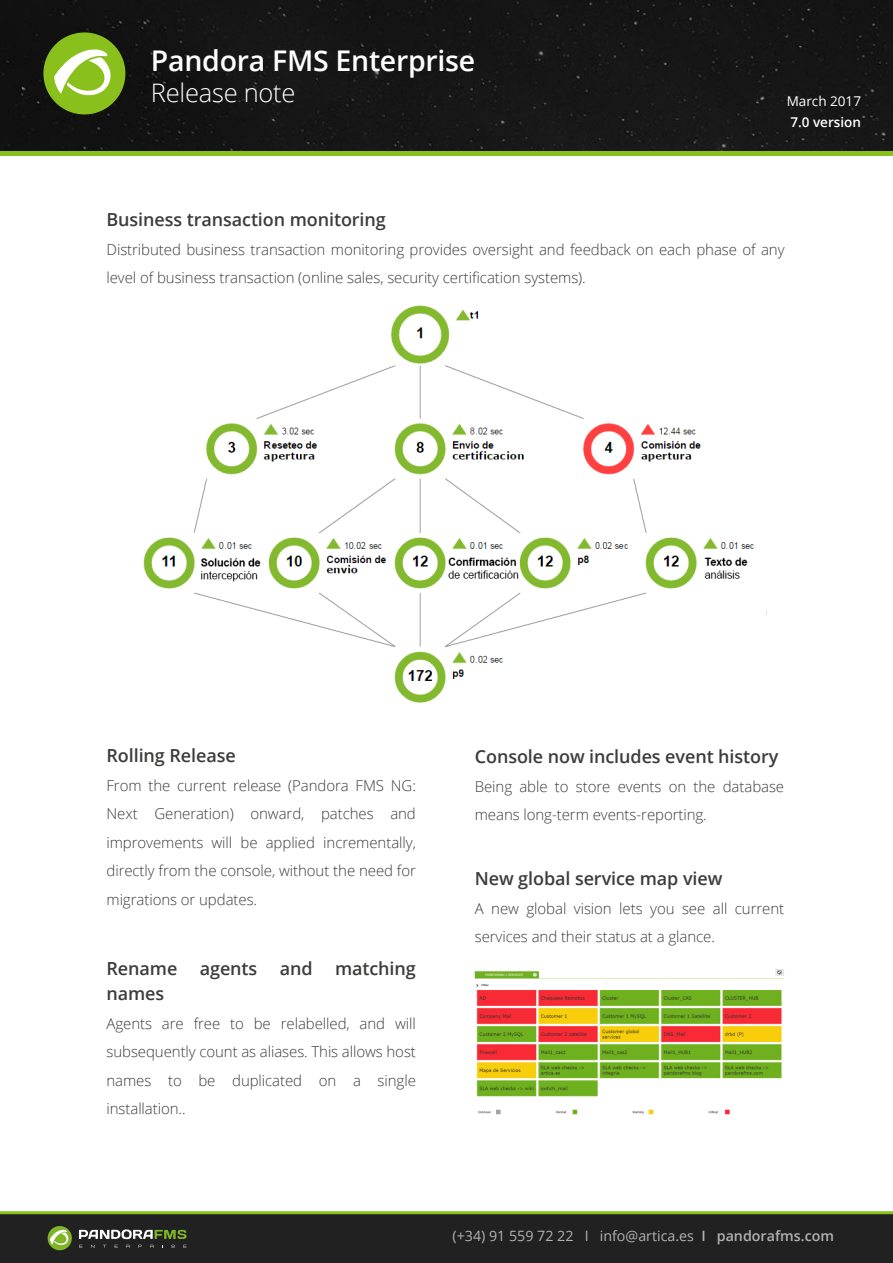
<style>
.page{position:relative;width:893px;height:1263px;background:#fff}
.page>*{position:absolute;margin:0;border:0;box-sizing:border-box;transform-origin:0 0}
.t1{font:600 28.5px "Open Sans";letter-spacing:-.01em;color:#fff}
.t2{font:300 25.5px "Open Sans";letter-spacing:-.01em;color:#fff}
.t3{font:600 18px/25.5px "Open Sans";letter-spacing:-.005em;color:#3c3c3b}
.t4{font:300 15px/28.5px "Open Sans";letter-spacing:-.005em;color:#3c3c3b}
.t5{font:14.25px "Open Sans";color:#b2b2b2}
.t6{font:600 13.5px "Open Sans";color:#fff}
.t7{font:13.5px "Open Sans";color:#fff}
.s1{font-weight:600}
</style>
<div class="page">
<img style="left:143px;top:305px;width:624px;height:398px">
<img style="left:475px;top:969px;width:309px;height:146px">
<div style="left:0;top:1213px;width:893px;height:50px;background:#212121"></div>
<hr style="left:0;top:1211px;width:893px;height:3px;background:#89c01c">
<svg style="left:48px;top:1226px;width:24px;height:24px"></svg>
<svg style="left:79px;top:1229px;width:108px;height:10px"></svg>
<svg style="left:79px;top:1245px;width:4px;height:3px"></svg>
<svg style="left:171px;top:1245px;width:4px;height:3px"></svg>
<svg style="left:183px;top:1245px;width:4px;height:3px"></svg>
<div style="left:0;top:0;width:893px;height:151px;background:#161616"></div>
<div style="left:43px;top:32px;width:82px;height:82px;background:#89c01c;border-radius:50%"></div>
<svg style="left:54px;top:49px;width:57px;height:57px"></svg>
<div style="left:0;top:151px;width:893px;height:5px;background:#89c01c"></div>
<h1 class="t1" style="left:151px;top:41px;width:326px">Pandora FMS Enterprise</h1>
<h2 class="t2" style="left:151px;top:76px;width:146px">Release note</h2>
<p class="t7" style="left:787px;top:92px;width:76px">March 2017</p>
<p class="t6" style="left:790px;top:113px;width:72px">7.0 version</p>
<p class="t3" style="left:106px;top:207px;width:281px">Business transaction monitoring</p>
<p class="t4" style="left:106px;top:235px;width:680px">Distributed business transaction monitoring provides oversight and feedback on each phase of any level of business transaction (online sales, security certification systems).</p>
<p class="t3" style="left:106px;top:743px;width:131px">Rolling Release</p>
<p class="t4" style="left:106px;top:771px;width:311px;text-align:justify">From the current release (Pandora FMS NG:<br>Next Generation) onward, patches and improvements will be applied incrementally, directly from the console, without the need for migrations or updates.</p>
<p class="t3" style="left:106px;top:955px;width:311px">Rename agents and matching names</p>
<p class="t4" style="left:106px;top:1008px;width:311px;text-align:justify">Agents are free to be relabelled, and will subsequently count as aliases. This allows host names to be duplicated on a single installation..</p>
<p class="t3" style="left:475px;top:743px;width:305px">Console now includes event history</p>
<p class="t4" style="left:475px;top:772px;width:311px">Being able to store events on the database means long-term events-reporting.</p>
<p class="t3" style="left:475px;top:865px;width:249px">New global service map view</p>
<p class="t4" style="left:475px;top:894px;width:311px">A new global vision lets you see all current services and their status at a glance.</p>
<p class="t5" style="left:452px;top:1226px;width:383px">(+34) 91 559 72 22 I info@artica.es <span class="s1">I pandorafms.com</span></p>
</div>
